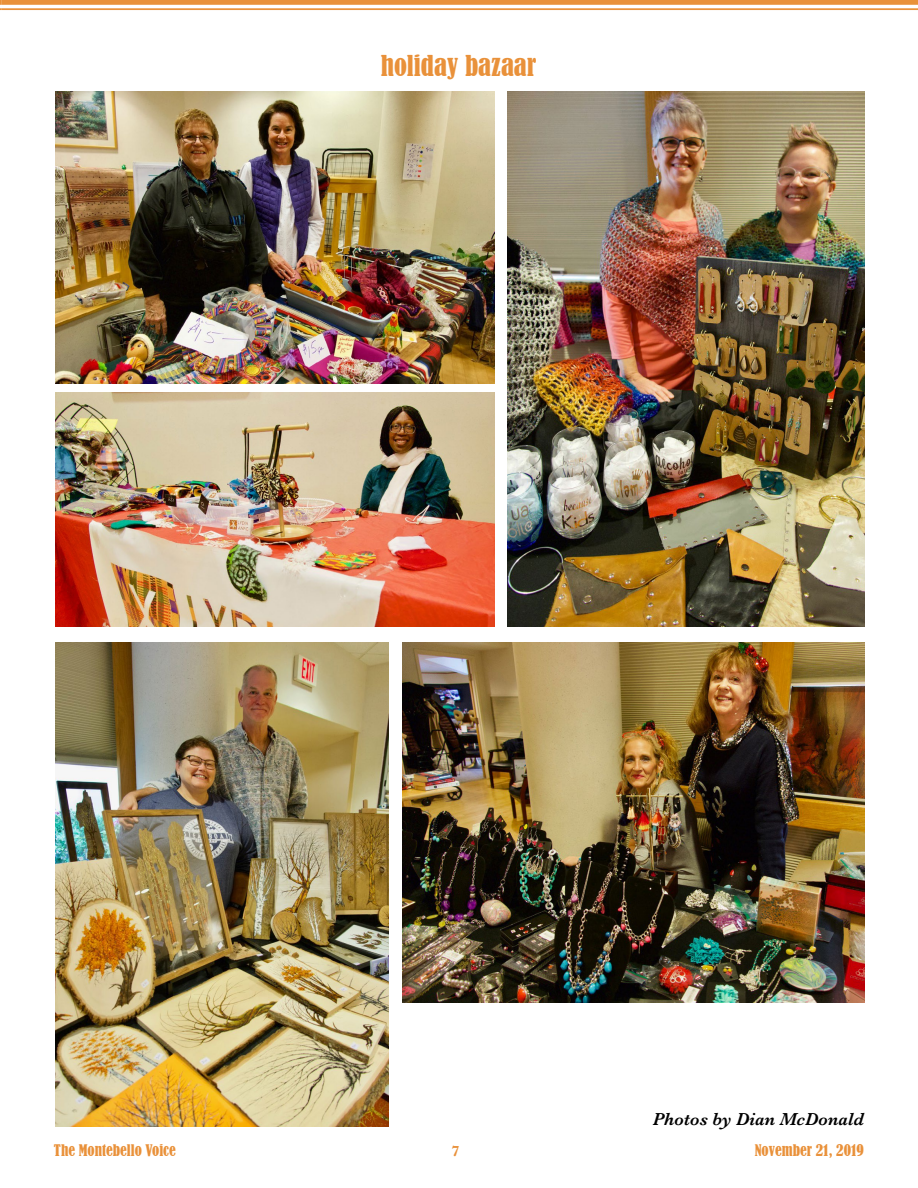
<style>
.page{position:relative;width:918px;height:1188px;background:#fff}
.page>*{position:absolute;margin:0;border:0;box-sizing:border-box;transform-origin:0 0}
.t1{font:condensed 27px "Bernard";color:#e9913a}
.t2{font:italic 600 18px "Baskerville";color:#000}
.t3{font:condensed 15px "Bernard";color:#e9913a}
.t4{font:700 15px "Baskerville";color:#e9913a}
</style>
<div class="page">
<svg style="left:0;top:0;width:2px;height:10px"></svg>
<div style="left:2px;top:0;width:916px;height:5px;background:#e9913a"></div>
<hr style="left:2px;top:8px;width:916px;height:2px;background:#e9913a">
<img style="left:508px;top:91px;width:356px;height:536px">
<img style="left:56px;top:91px;width:438px;height:292px">
<img style="left:55px;top:642px;width:333px;height:484px">
<img style="left:56px;top:392px;width:438px;height:235px">
<img style="left:402px;top:642px;width:462px;height:360px">
<h1 class="t1" style="left:381px;top:50px;width:157px">holiday bazaar</h1>
<p class="t2" style="left:653px;top:1107px;width:213px">Photos by Dian McDonald</p>
<p class="t3" style="left:54px;top:1141px;width:123px">The Montebello Voice</p>
<p class="t4" style="left:451px;top:1140px;width:10px">7</p>
<p class="t3" style="left:755px;top:1141px;width:111px">November 21, 2019</p>
</div>
